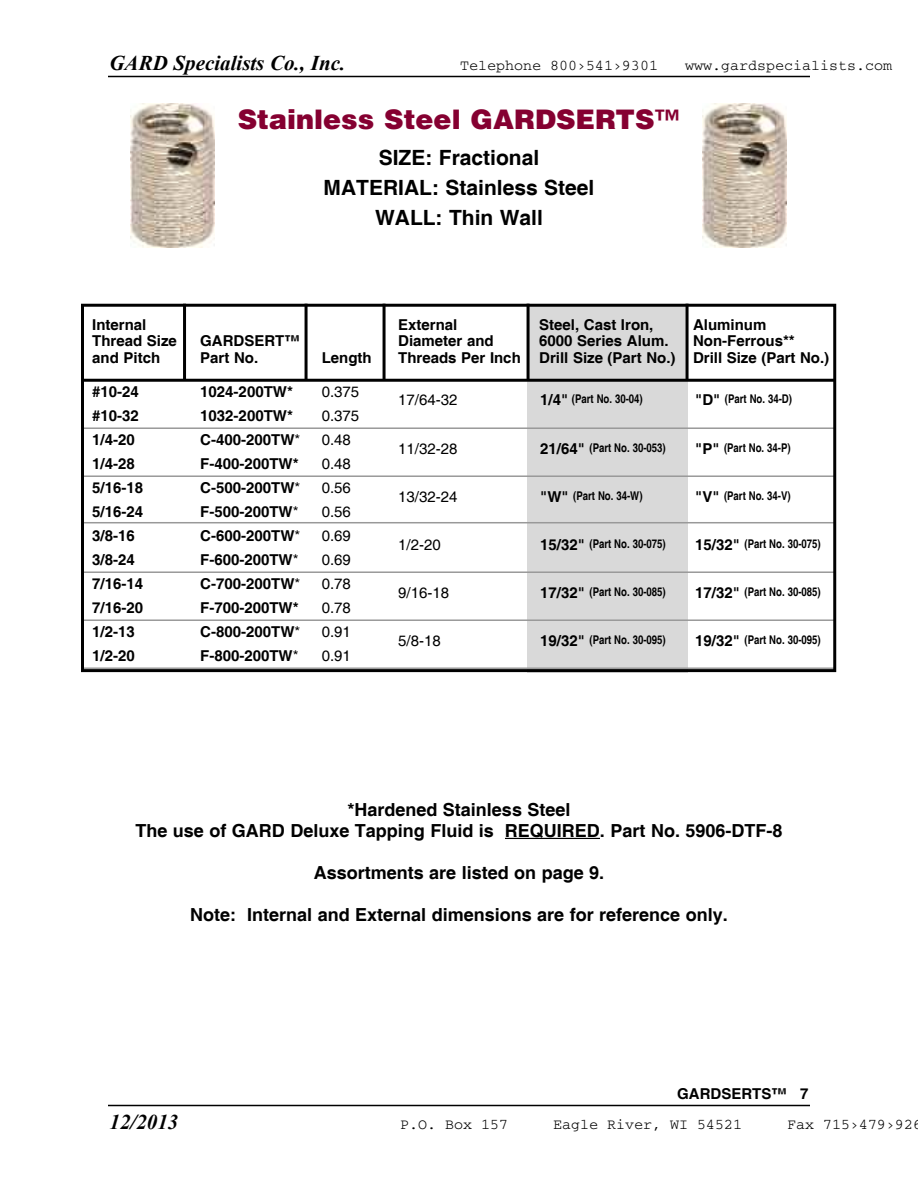
<style>
.page{position:relative;width:918px;height:1188px;background:#fff}
.page>*{position:absolute;margin:0;border:0;box-sizing:border-box;transform-origin:0 0}
.t1{font:900 27px "Helvetica LT";color:#850031}
.t2{font:700 21px/30px "Helvetica";color:#000;text-align:center}
.t3{font:italic 700 21px "Times New Roman";color:#000}
.t4{font:700 18px/21px "Helvetica";color:#000;text-align:center}
.t5{font:700 15px "Helvetica";color:#000}
.t6{font:15px "Helvetica";color:#000}
.t7{font:15px "Courier";color:#000}
.t8{font:700 12px "Helvetica";color:#000;scale:.8 1}
.s1{font-size:15px}
.s2{font-weight:400}
</style>
<div class="page">
<hr style="left:108px;top:76px;width:702px;height:1px;background:#000">
<hr style="left:108px;top:1105px;width:702px;height:1px;background:#000">
<div style="left:527px;top:305px;width:161px;height:368px;background:#d9d9d9"></div>
<hr style="left:82px;top:379px;width:753px;height:3px;background:#000">
<hr style="left:183px;top:304px;width:3px;height:77px;background:#000">
<hr style="left:305px;top:304px;width:3px;height:77px;background:#000">
<hr style="left:383px;top:304px;width:3px;height:77px;background:#000">
<hr style="left:527px;top:304px;width:3px;height:77px;background:#000">
<hr style="left:686px;top:304px;width:3px;height:77px;background:#000">
<hr style="left:82px;top:427px;width:753px;height:2px;background:#999">
<hr style="left:82px;top:475px;width:753px;height:2px;background:#999">
<hr style="left:82px;top:522px;width:753px;height:1px;background:#999">
<hr style="left:82px;top:571px;width:753px;height:2px;background:#999">
<hr style="left:82px;top:619px;width:753px;height:2px;background:#999">
<hr style="left:82px;top:667px;width:753px;height:2px;background:#999">
<hr style="left:505px;top:838px;width:95px;height:1px;background:#000">
<img style="left:702px;top:104px;width:84px;height:144px">
<img style="left:131px;top:104px;width:84px;height:144px">
<div style="left:81px;top:304px;width:755px;height:368px;border:3px solid #000"></div>
<h2 class="t3" style="left:110px;top:51px;width:237px">GARD Specialists Co., Inc.</h2>
<p class="t7" style="left:460px;top:61px;width:200px">Telephone 800›541›9301</p>
<p class="t7" style="left:685px;top:61px;width:209px">www.gardspecialists.com</p>
<h1 class="t1" style="left:238px;top:102px;width:444px">Stainless Steel GARDSERTS™</h1>
<h2 class="t2" style="left:324px;top:142px;width:272px">SIZE: Fractional<br>MATERIAL: Stainless Steel<br>WALL: Thin Wall</h2>
<p class="t5" style="left:92px;top:316px;width:56px">Internal</p>
<p class="t5" style="left:398px;top:316px;width:61px">External</p>
<p class="t5" style="left:539px;top:316px;width:116px">Steel, Cast Iron,</p>
<p class="t5" style="left:693px;top:316px;width:75px">Aluminum</p>
<p class="t5" style="left:92px;top:332px;width:86px">Thread Size</p>
<p class="t5" style="left:200px;top:332px;width:101px">GARDSERT™</p>
<p class="t5" style="left:398px;top:332px;width:97px">Diameter and</p>
<p class="t5" style="left:539px;top:332px;width:131px">6000 Series Alum.</p>
<p class="t5" style="left:693px;top:332px;width:103px">Non-Ferrous**</p>
<p class="t5" style="left:92px;top:349px;width:69px">and Pitch</p>
<p class="t5" style="left:200px;top:349px;width:59px">Part No.</p>
<p class="t5" style="left:322px;top:349px;width:51px">Length</p>
<p class="t5" style="left:398px;top:349px;width:433px">Threads Per Inch Drill Size (Part No.) Drill Size (Part No.)</p>
<p class="t5" style="left:92px;top:383px;width:48px">#10-24</p>
<p class="t5" style="left:200px;top:383px;width:94px">1024-200TW*</p>
<p class="t6" style="left:322px;top:383px;width:39px">0.375</p>
<p class="t6" style="left:398px;top:391px;width:61px">17/64-32</p>
<p class="t8" style="left:540px;top:392px;width:130px"><span class="s1">1/4"</span> (Part No. 30-04)</p>
<p class="t8" style="left:695px;top:392px;width:122px"><span class="s1">"D"</span> (Part No. 34-D)</p>
<p class="t5" style="left:92px;top:407px;width:48px">#10-32</p>
<p class="t5" style="left:200px;top:407px;width:94px">1032-200TW*</p>
<p class="t6" style="left:322px;top:407px;width:39px">0.375</p>
<p class="t5" style="left:92px;top:431px;width:44px">1/4-20</p>
<p class="t5" style="left:200px;top:431px;width:102px">C-400-200TW<span class="s2">*</span></p>
<p class="t6" style="left:322px;top:431px;width:31px">0.48</p>
<p class="t6" style="left:398px;top:440px;width:61px">11/32-28</p>
<p class="t8" style="left:540px;top:441px;width:158px"><span class="s1">21/64"</span> (Part No. 30-053)</p>
<p class="t8" style="left:695px;top:441px;width:121px"><span class="s1">"P"</span> (Part No. 34-P)</p>
<p class="t5" style="left:92px;top:455px;width:44px">1/4-28</p>
<p class="t5" style="left:200px;top:455px;width:100px">F-400-200TW*</p>
<p class="t6" style="left:322px;top:455px;width:31px">0.48</p>
<p class="t5" style="left:92px;top:479px;width:52px">5/16-18</p>
<p class="t5" style="left:200px;top:479px;width:102px">C-500-200TW<span class="s2">*</span></p>
<p class="t6" style="left:322px;top:479px;width:31px">0.56</p>
<p class="t6" style="left:398px;top:488px;width:61px">13/32-24</p>
<p class="t8" style="left:540px;top:489px;width:129px"><span class="s1">"W"</span> (Part No. 34-W)</p>
<p class="t8" style="left:695px;top:489px;width:121px"><span class="s1">"V"</span> (Part No. 34-V)</p>
<p class="t5" style="left:92px;top:503px;width:52px">5/16-24</p>
<p class="t5" style="left:200px;top:503px;width:100px">F-500-200TW<span class="s2">*</span></p>
<p class="t6" style="left:322px;top:503px;width:31px">0.56</p>
<p class="t5" style="left:92px;top:527px;width:44px">3/8-16</p>
<p class="t5" style="left:200px;top:527px;width:102px">C-600-200TW<span class="s2">*</span></p>
<p class="t6" style="left:322px;top:527px;width:31px">0.69</p>
<p class="t6" style="left:398px;top:536px;width:44px">1/2-20</p>
<p class="t8" style="left:540px;top:537px;width:158px"><span class="s1">15/32"</span> (Part No. 30-075)</p>
<p class="t8" style="left:695px;top:537px;width:158px"><span class="s1">15/32"</span> (Part No. 30-075)</p>
<p class="t5" style="left:92px;top:551px;width:44px">3/8-24</p>
<p class="t5" style="left:200px;top:551px;width:100px">F-600-200TW<span class="s2">*</span></p>
<p class="t6" style="left:322px;top:551px;width:31px">0.69</p>
<p class="t5" style="left:92px;top:575px;width:52px">7/16-14</p>
<p class="t5" style="left:200px;top:575px;width:102px">C-700-200TW<span class="s2">*</span></p>
<p class="t6" style="left:322px;top:575px;width:31px">0.78</p>
<p class="t6" style="left:398px;top:584px;width:52px">9/16-18</p>
<p class="t8" style="left:540px;top:585px;width:158px"><span class="s1">17/32"</span> (Part No. 30-085)</p>
<p class="t8" style="left:695px;top:585px;width:158px"><span class="s1">17/32"</span> (Part No. 30-085)</p>
<p class="t5" style="left:92px;top:599px;width:52px">7/16-20</p>
<p class="t5" style="left:200px;top:599px;width:100px">F-700-200TW*</p>
<p class="t6" style="left:322px;top:599px;width:31px">0.78</p>
<p class="t5" style="left:92px;top:623px;width:44px">1/2-13</p>
<p class="t5" style="left:200px;top:623px;width:102px">C-800-200TW<span class="s2">*</span></p>
<p class="t6" style="left:322px;top:623px;width:31px">0.91</p>
<p class="t6" style="left:398px;top:632px;width:44px">5/8-18</p>
<p class="t8" style="left:540px;top:633px;width:158px"><span class="s1">19/32"</span> (Part No. 30-095)</p>
<p class="t8" style="left:695px;top:633px;width:158px"><span class="s1">19/32"</span> (Part No. 30-095)</p>
<p class="t5" style="left:92px;top:647px;width:44px">1/2-20</p>
<p class="t5" style="left:200px;top:647px;width:100px">F-800-200TW<span class="s2">*</span></p>
<p class="t6" style="left:322px;top:647px;width:31px">0.91</p>
<p class="t4" style="left:135px;top:799px;width:649px">*Hardened Stainless Steel<br>The use of GARD Deluxe Tapping Fluid is REQUIRED. Part No. 5906-DTF-8</p>
<p class="t4" style="left:314px;top:862px;width:292px">Assortments are listed on page 9.</p>
<p class="t4" style="left:190px;top:904px;width:539px">Note: Internal and External dimensions are for reference only.</p>
<p class="t5" style="left:677px;top:1085px;width:133px">GARDSERTS™ 7</p>
<h2 class="t3" style="left:110px;top:1110px;width:70px">12/2013</h2>
<p class="t7" style="left:400px;top:1120px;width:109px">P.O. Box 157</p>
<p class="t7" style="left:553px;top:1120px;width:191px">Eagle River, WI 54521</p>
<p class="t7" style="left:787px;top:1120px;width:136px">Fax 715›479›926</p>
</div>
